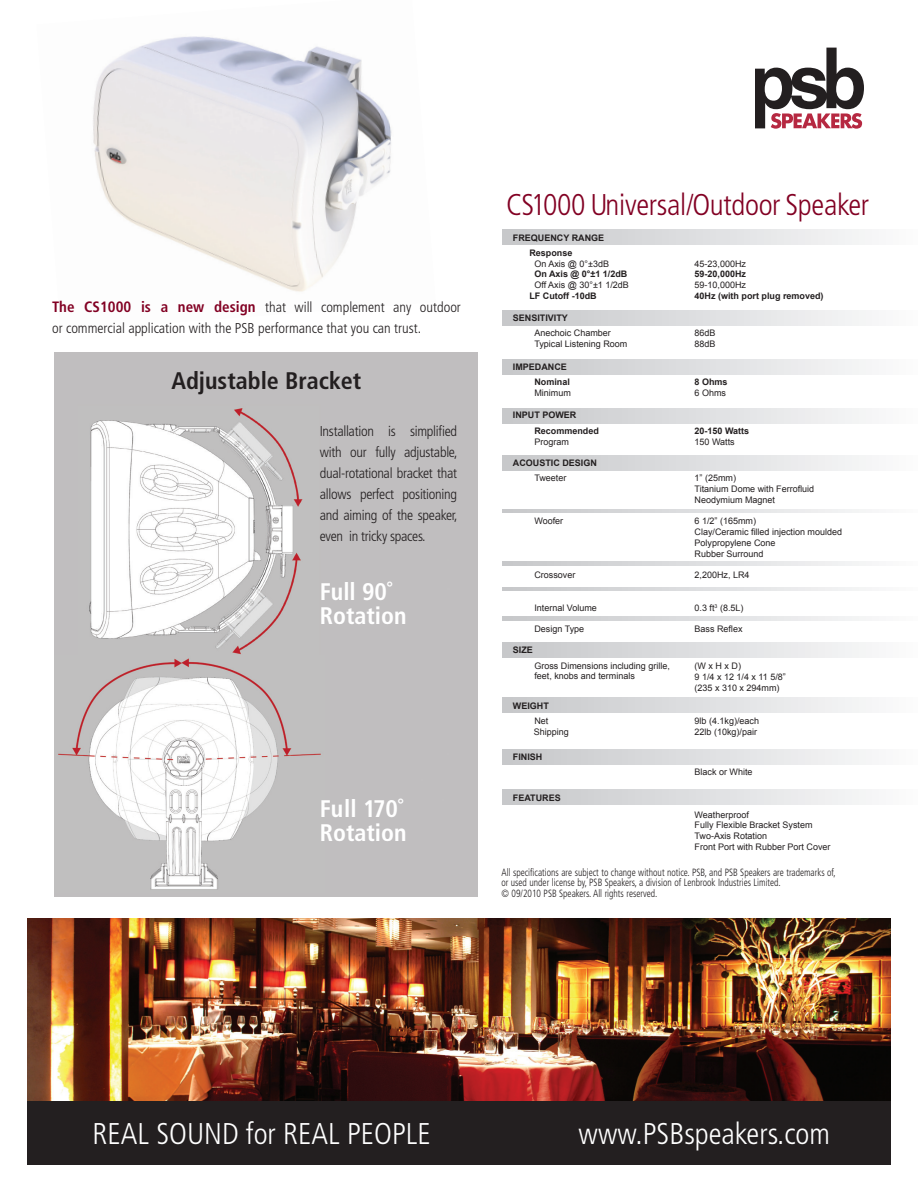
<style>
.page{position:relative;width:918px;height:1188px;background:#fff}
.page>*{position:absolute;margin:0;border:0;box-sizing:border-box;transform-origin:0 0}
.t1{font:300 condensed 30px "Frutiger";color:#fff}
.t2{font:300 condensed 30px "Frutiger";letter-spacing:-.01em;color:#820123}
.t3{font:700 condensed 24px/24px "Frutiger";color:#fff}
.t4{font:700 condensed 24px "Frutiger";color:#231f20}
.t5{font:300 condensed 14.25px/21px "Frutiger";color:#231f20}
.t6{font:300 condensed 10.5px/10.5px "Frutiger";color:#231f20;scale:.9 1}
.t7{font:9px/10.8px "Arial";color:#231f20}
.t8{font:700 9px/15.3px "Arial";color:#231f20}
.s1{font-weight:700;font-size:15px;color:#820123}
</style>
<div class="page">
<div style="left:27px;top:1099px;width:864px;height:66px;background:#231f20"></div>
<img style="left:93px;top:36px;width:299px;height:256px">
<svg style="left:755px;top:48px;width:109px;height:81px"></svg>
<svg style="left:502px;top:229px;width:363px;height:15px;background:#dcdddf"></svg>
<svg style="left:502px;top:310px;width:364px;height:15px;background:#dcdddf"></svg>
<svg style="left:502px;top:360px;width:364px;height:14px;background:#dcdddf"></svg>
<svg style="left:502px;top:408px;width:364px;height:15px;background:#dcdddf"></svg>
<svg style="left:502px;top:642px;width:364px;height:15px;background:#dcdddf"></svg>
<svg style="left:502px;top:697px;width:364px;height:15px;background:#dcdddf"></svg>
<svg style="left:502px;top:790px;width:364px;height:15px;background:#dcdddf"></svg>
<svg style="left:502px;top:749px;width:364px;height:15px;background:#dcdddf"></svg>
<svg style="left:502px;top:456px;width:364px;height:15px;background:#dcdddf"></svg>
<svg style="left:502px;top:509px;width:364px;height:3px"></svg>
<svg style="left:502px;top:562px;width:364px;height:3px"></svg>
<svg style="left:502px;top:588px;width:364px;height:3px"></svg>
<svg style="left:502px;top:617px;width:364px;height:3px"></svg>
<img style="left:27px;top:918px;width:864px;height:182px">
<img style="left:54px;top:353px;width:424px;height:544px">
<img style="left:54px;top:655px;width:271px;height:237px">
<h3 class="t5" style="left:52px;top:296px;width:410px"><span class="s1">The CS1000 is a new design</span> that will complement any outdoor or commercial application with the PSB performance that you can trust.</h3>
<h2 class="t4" style="left:171px;top:367px;width:191px">Adjustable Bracket</h2>
<h3 class="t5" style="left:320px;top:421px;width:139px;text-align:justify">Installation is simplified with our fully adjustable, dual-rotational bracket that allows perfect positioning and aiming of the speaker, even in tricky spaces.</h3>
<h2 class="t3" style="left:320px;top:579px;width:88px">Full 90˚<br>Rotation</h2>
<h2 class="t3" style="left:320px;top:797px;width:88px">Full 170˚<br>Rotation</h2>
<h1 class="t2" style="left:506px;top:188px;width:365px">CS1000 Universal/Outdoor Speaker</h1>
<p class="t8" style="left:529px;top:230px;width:76px;text-indent:-16px">FREQUENCY RANGE<br>Response</p>
<p class="t7" style="left:534px;top:258px;width:76px">On Axis @ 0°±3dB</p>
<p class="t8" style="left:534px;top:267px;width:95px">On Axis @ 0°±1 1/2dB</p>
<p class="t7" style="left:534px;top:280px;width:96px">Off Axis @ 30°±1 1/2dB</p>
<p class="t8" style="left:529px;top:288px;width:69px">LF Cutoff -10dB</p>
<p class="t7" style="left:695px;top:258px;width:53px">45-23,000Hz</p>
<p class="t8" style="left:695px;top:267px;width:53px">59-20,000Hz</p>
<p class="t7" style="left:695px;top:280px;width:53px">59-10,000Hz</p>
<p class="t8" style="left:695px;top:288px;width:131px">40Hz (with port plug removed)</p>
<p class="t8" style="left:513px;top:310px;width:57px">SENSITIVITY</p>
<p class="t7" style="left:534px;top:328px;width:95px">Anechoic Chamber<br>Typical Listening Room</p>
<p class="t8" style="left:534px;top:359px;width:37px;text-indent:-22px">IMPEDANCE<br>Nominal</p>
<p class="t7" style="left:534px;top:387px;width:38px">Minimum</p>
<p class="t8" style="left:534px;top:408px;width:66px;text-indent:-22px">INPUT POWER<br>Recommended</p>
<p class="t7" style="left:534px;top:436px;width:36px">Program</p>
<p class="t8" style="left:513px;top:455px;width:86px">ACOUSTIC DESIGN</p>
<p class="t7" style="left:534px;top:473px;width:34px">Tweeter</p>
<p class="t7" style="left:534px;top:516px;width:30px">Woofer</p>
<p class="t7" style="left:534px;top:570px;width:43px">Crossover</p>
<p class="t7" style="left:534px;top:602px;width:64px">Internal Volume</p>
<p class="t7" style="left:534px;top:624px;width:51px">Design Type</p>
<p class="t8" style="left:513px;top:642px;width:22px">SIZE</p>
<p class="t7" style="left:695px;top:327px;width:23px">86dB<br>88dB</p>
<p class="t8" style="left:695px;top:374px;width:35px">8 Ohms</p>
<p class="t7" style="left:695px;top:387px;width:33px">6 Ohms</p>
<p class="t8" style="left:695px;top:423px;width:56px">20-150 Watts</p>
<p class="t7" style="left:695px;top:436px;width:42px">150 Watts</p>
<p class="t7" style="left:695px;top:473px;width:121px">1” (25mm)<br>Titanium Dome with Ferrofluid<br>Neodymium Magnet</p>
<p class="t7" style="left:695px;top:516px;width:149px">6 1/2” (165mm)<br>Clay/Ceramic filled injection moulded<br>Polypropylene Cone<br>Rubber Surround</p>
<p class="t7" style="left:695px;top:570px;width:57px">2,200Hz, LR4</p>
<p class="t7" style="left:695px;top:602px;width:50px">0.3 ft<sup>3</sup> (8.5L)</p>
<p class="t7" style="left:695px;top:624px;width:50px">Bass Reflex</p>
<p class="t7" style="left:534px;top:660px;width:137px">Gross Dimensions including grille, feet, knobs and terminals</p>
<p class="t7" style="left:695px;top:660px;width:93px">(W x H x D)<br>9 1/4 x 12 1/4 x 11 5/8” (235 x 310 x 294mm)</p>
<p class="t8" style="left:513px;top:698px;width:38px">WEIGHT</p>
<p class="t7" style="left:534px;top:716px;width:37px">Net<br>Shipping</p>
<p class="t7" style="left:695px;top:716px;width:66px">9lb (4.1kg)/each<br>22lb (10kg)/pair</p>
<p class="t8" style="left:513px;top:750px;width:31px">FINISH</p>
<p class="t7" style="left:695px;top:767px;width:60px">Black or White</p>
<p class="t8" style="left:513px;top:790px;width:49px">FEATURES</p>
<p class="t7" style="left:695px;top:809px;width:138px">Weatherproof<br>Fully Flexible Bracket System<br>Two-Axis Rotation<br>Front Port with Rubber Port Cover</p>
<p class="t6" style="left:501px;top:867px;width:373px">All specifications are subject to change without notice. PSB, and PSB Speakers are trademarks of, or used under license by, PSB Speakers, a division of Lenbrook Industries Limited.<br>© 09/2010 PSB Speakers. All rights reserved.</p>
<h1 class="t1" style="left:93px;top:1116px;width:340px">REAL SOUND for REAL PEOPLE</h1>
<h1 class="t1" style="left:579px;top:1116px;width:253px">www.PSBspeakers.com</h1>
</div>
